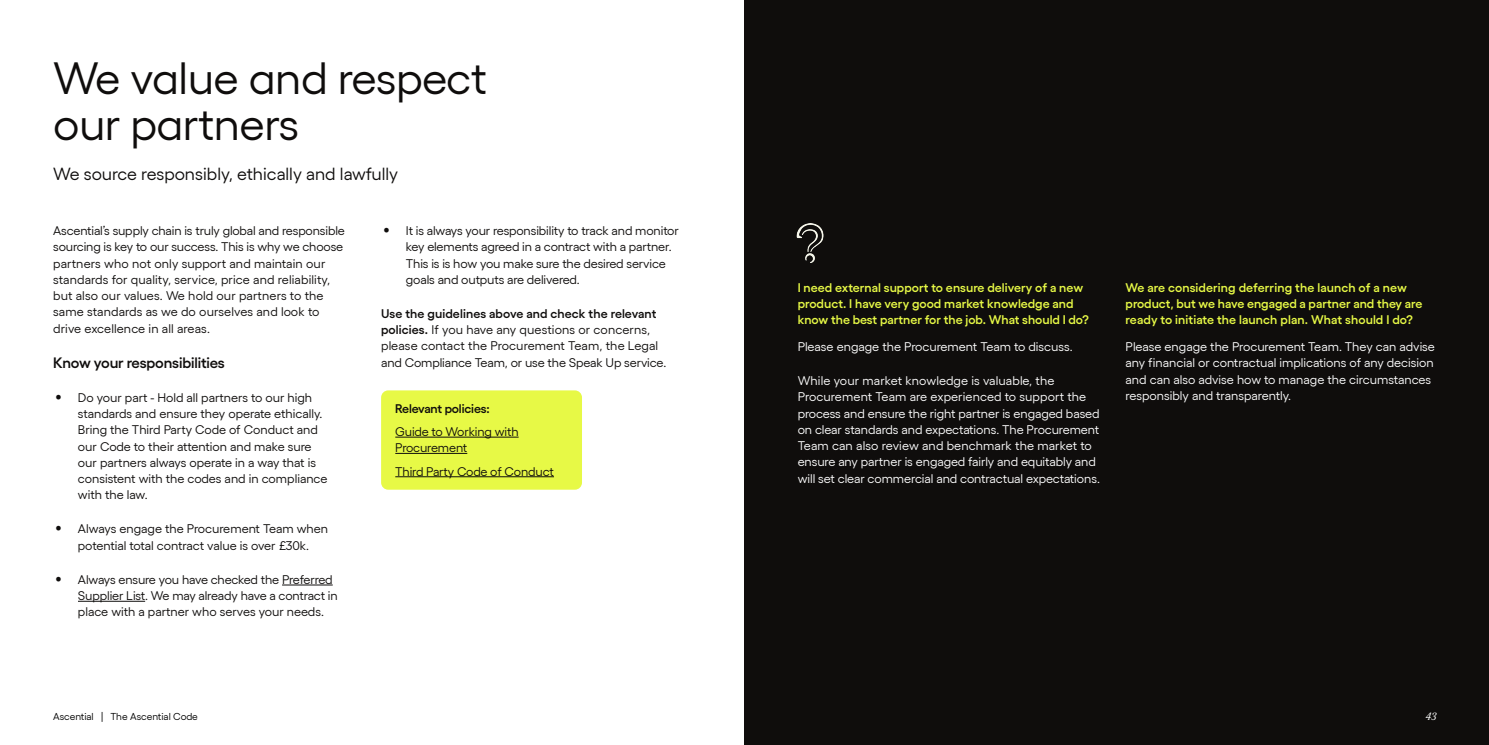
<style>
.page{position:relative;width:1489px;height:745px;background:#fff}
.page>*{position:absolute;margin:0;border:0;box-sizing:border-box;transform-origin:0 0}
.t1{font:45px/45px "Yellix";letter-spacing:-.01em;color:#0f0d0c}
.t2{font:17.5px "Yellix";color:#0f0d0c}
.t3{font:600 15px "Yellix";letter-spacing:-.01em;color:#0f0d0c}
.t4{font:12.5px/16.2px "Yellix";letter-spacing:-.01em;color:#0f0d0c}
.t5{font:12.5px/16.2px "Yellix";letter-spacing:-.005em;color:#fff}
.t6{font:12.5px/16.2px "Yellix";letter-spacing:.01em;color:#0f0d0c}
.t7{font:600 12.5px/16.2px "Yellix";color:#e7f946}
.t8{font:600 12.5px "Yellix";letter-spacing:-.015em;color:#0f0d0c}
.t9{font:10px "Yellix";color:#000}
.t10{font:italic 10px "Rando Ascential";color:#fff}
.s1{font-size:20px}
.s2{font-weight:600}
</style>
<div class="page">
<hr style="left:282px;top:584px;width:51px;height:1px;background:#0f0d0c">
<hr style="left:78px;top:600px;width:67px;height:1px;background:#0f0d0c">
<div style="left:744px;top:0;width:744px;height:744px;background:#0f0d0c"></div>
<div style="left:381px;top:390px;width:201px;height:99px;background:#e7f946;border-radius:7px"></div>
<hr style="left:395px;top:436px;width:123px;height:1px;background:#0f0d0c">
<hr style="left:395px;top:453px;width:72px;height:1px;background:#0f0d0c">
<hr style="left:395px;top:476px;width:159px;height:1px;background:#0f0d0c">
<img style="left:796px;top:223px;width:28px;height:39px">
<h1 class="t1" style="left:53px;top:52px;width:435px">We value and respect our partners</h1>
<h2 class="t2" style="left:53px;top:161px;width:346px">We source responsibly, ethically and lawfully</h2>
<p class="t6" style="left:53px;top:221px;width:293px">Ascential’s supply chain is truly global and responsible sourcing is key to our success. This is why we choose partners who not only support and maintain our standards for quality, service, price and reliability, but also our values. We hold our partners to the same standards as we do ourselves and look to drive excellence in all areas.</p>
<p class="t3" style="left:53px;top:350px;width:173px">Know your responsibilities</p>
<p class="t4" style="left:78px;top:388px;width:251px;text-indent:-22px"><span class="s1">•</span> Do your part - Hold all partners to our high standards and ensure they operate ethically.<br>Bring the Third Party Code of Conduct and our Code to their attention and make sure our partners always operate in a way that is consistent with the codes and in compliance with the law.</p>
<p class="t4" style="left:55px;top:519px;width:274px;text-align:center"><span class="s1">•</span> Always engage the Procurement Team when potential total contract value is over £30k.</p>
<p class="t4" style="left:78px;top:569px;width:261px;text-indent:-22px"><span class="s1">•</span> Always ensure you have checked the Preferred<br>Supplier List. We may already have a contract in place with a partner who serves your needs.</p>
<p class="t4" style="left:406px;top:221px;width:274px;text-indent:-22px"><span class="s1">•</span> It is always your responsibility to track and monitor key elements agreed in a contract with a partner.<br>This is is how you make sure the desired service goals and outputs are delivered.</p>
<p class="t4" style="left:381px;top:304px;width:286px"><span class="s2">Use the guidelines above and check the relevant policies.</span> If you have any questions or concerns, please contact the Procurement Team, the Legal and Compliance Team, or use the Speak Up service.</p>
<p class="t8" style="left:395px;top:398px;width:96px">Relevant policies:</p>
<p class="t4" style="left:395px;top:422px;width:125px">Guide to Working with<br>Procurement</p>
<p class="t4" style="left:395px;top:461px;width:160px">Third Party Code of Conduct</p>
<p class="t9" style="left:53px;top:708px;width:146px">Ascential | The Ascential Code</p>
<p class="t7" style="left:797px;top:277px;width:292px">I need external support to ensure delivery of a new product. I have very good market knowledge and know the best partner for the job. What should I do?</p>
<p class="t5" style="left:797px;top:337px;width:276px">Please engage the Procurement Team to discuss.</p>
<p class="t5" style="left:797px;top:371px;width:304px">While your market knowledge is valuable, the Procurement Team are experienced to support the process and ensure the right partner is engaged based on clear standards and expectations. The Procurement Team can also review and benchmark the market to ensure any partner is engaged fairly and equitably and will set clear commercial and contractual expectations.</p>
<p class="t7" style="left:1125px;top:277px;width:298px">We are considering deferring the launch of a new product, but we have engaged a partner and they are ready to initiate the launch plan. What should I do?</p>
<p class="t5" style="left:1125px;top:337px;width:311px">Please engage the Procurement Team. They can advise any financial or contractual implications of any decision and can also advise how to manage the circumstances responsibly and transparently.</p>
<p class="t10" style="left:1425px;top:708px;width:12px">43</p>
</div>
